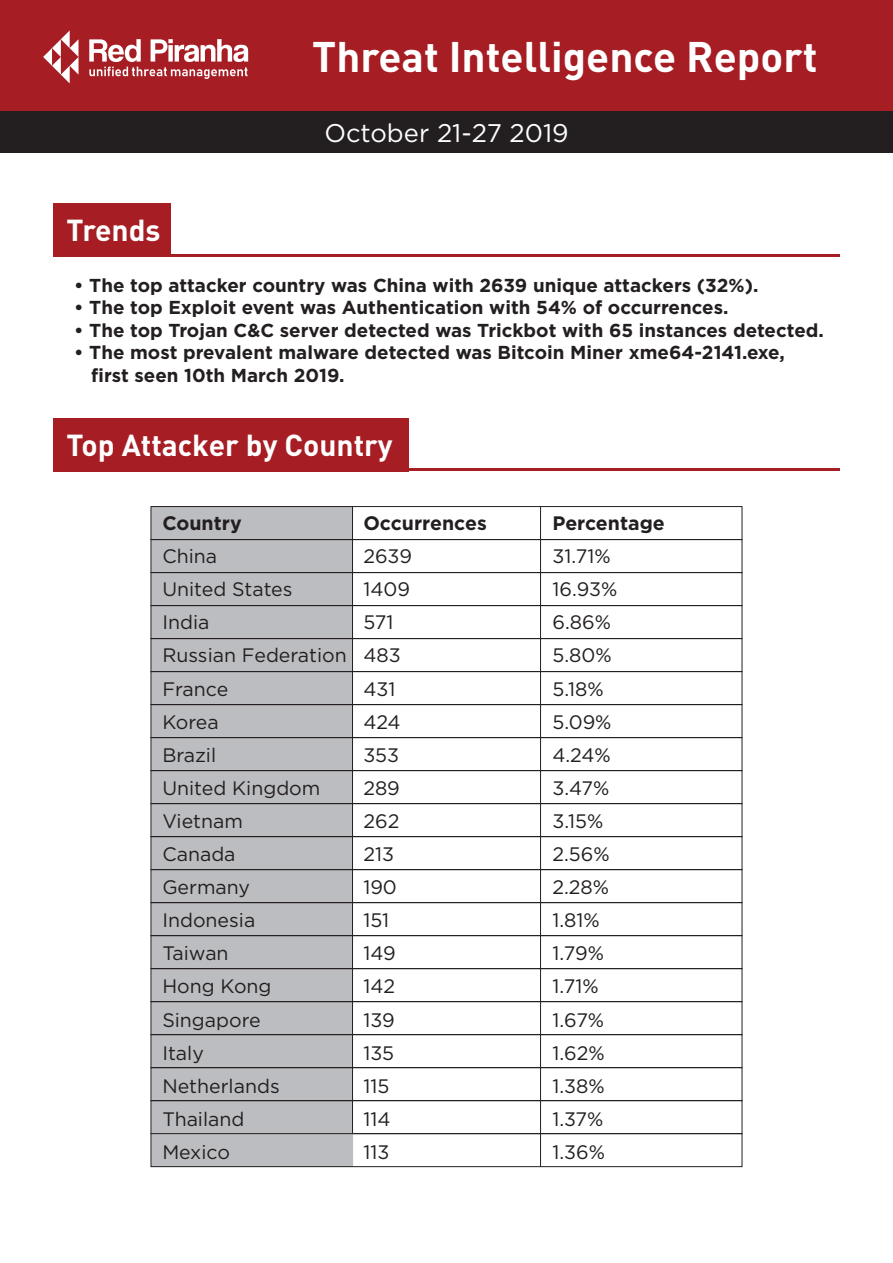
<style>
.page{position:relative;width:893px;height:1263px;background:#fff}
.page>*{position:absolute;margin:0;border:0;box-sizing:border-box;transform-origin:0 0}
.t1{font:700 42.3px "DIN";color:#fff}
.t2{font:700 30px "DIN";color:#fff}
.t3{font:25.5px "Gotham";color:#fff}
.t4{font:19.5px "Gotham";color:#231f20}
.t5{font:700 19.5px "Gotham";color:#231f20}
.t6{font:700 18.75px/22.5px "Gotham";color:#231f20}
</style>
<div class="page">
<div style="left:151px;top:507px;width:201px;height:33px;background:#bcbdc0"></div>
<div style="left:151px;top:540px;width:201px;height:33px;background:#bcbdc0"></div>
<div style="left:151px;top:573px;width:201px;height:33px;background:#bcbdc0"></div>
<div style="left:151px;top:606px;width:201px;height:33px;background:#bcbdc0"></div>
<div style="left:151px;top:639px;width:201px;height:33px;background:#bcbdc0"></div>
<div style="left:151px;top:672px;width:201px;height:33px;background:#bcbdc0"></div>
<div style="left:151px;top:705px;width:201px;height:33px;background:#bcbdc0"></div>
<div style="left:151px;top:738px;width:201px;height:33px;background:#bcbdc0"></div>
<div style="left:151px;top:771px;width:201px;height:33px;background:#bcbdc0"></div>
<div style="left:151px;top:804px;width:201px;height:33px;background:#bcbdc0"></div>
<div style="left:151px;top:837px;width:201px;height:33px;background:#bcbdc0"></div>
<div style="left:151px;top:870px;width:201px;height:33px;background:#bcbdc0"></div>
<div style="left:151px;top:903px;width:201px;height:33px;background:#bcbdc0"></div>
<div style="left:151px;top:936px;width:201px;height:33px;background:#bcbdc0"></div>
<div style="left:151px;top:969px;width:201px;height:33px;background:#bcbdc0"></div>
<div style="left:151px;top:1002px;width:201px;height:33px;background:#bcbdc0"></div>
<div style="left:151px;top:1035px;width:201px;height:33px;background:#bcbdc0"></div>
<div style="left:151px;top:1068px;width:201px;height:33px;background:#bcbdc0"></div>
<div style="left:151px;top:1101px;width:201px;height:33px;background:#bcbdc0"></div>
<div style="left:0;top:96px;width:893px;height:56px;background:#231f20"></div>
<div style="left:53px;top:203px;width:118px;height:54px;background:#a61d24"></div>
<hr style="left:53px;top:254px;width:787px;height:3px;background:#a61d24">
<div style="left:0;top:0;width:893px;height:111px;background:#a61d24"></div>
<div style="left:53px;top:418px;width:356px;height:53px;background:#a61d24"></div>
<hr style="left:53px;top:468px;width:787px;height:3px;background:#a61d24">
<svg style="left:43px;top:30px;width:36px;height:53px"></svg>
<svg style="left:89px;top:39px;width:159px;height:40px"></svg>
<div style="left:151px;top:506px;width:591px;height:34px;border:1px solid #231f20"></div>
<div style="left:151px;top:539px;width:591px;height:34px;border:1px solid #231f20"></div>
<div style="left:151px;top:572px;width:591px;height:34px;border:1px solid #231f20"></div>
<div style="left:151px;top:605px;width:591px;height:34px;border:1px solid #231f20"></div>
<div style="left:151px;top:638px;width:591px;height:34px;border:1px solid #231f20"></div>
<div style="left:151px;top:671px;width:591px;height:34px;border:1px solid #231f20"></div>
<div style="left:151px;top:704px;width:591px;height:34px;border:1px solid #231f20"></div>
<div style="left:151px;top:737px;width:591px;height:34px;border:1px solid #231f20"></div>
<div style="left:151px;top:770px;width:591px;height:34px;border:1px solid #231f20"></div>
<div style="left:151px;top:803px;width:591px;height:34px;border:1px solid #231f20"></div>
<div style="left:151px;top:836px;width:591px;height:34px;border:1px solid #231f20"></div>
<div style="left:151px;top:869px;width:591px;height:34px;border:1px solid #231f20"></div>
<div style="left:151px;top:902px;width:591px;height:34px;border:1px solid #231f20"></div>
<div style="left:151px;top:935px;width:591px;height:34px;border:1px solid #231f20"></div>
<div style="left:151px;top:968px;width:591px;height:34px;border:1px solid #231f20"></div>
<div style="left:151px;top:1001px;width:591px;height:34px;border:1px solid #231f20"></div>
<div style="left:151px;top:1034px;width:591px;height:34px;border:1px solid #231f20"></div>
<div style="left:151px;top:1067px;width:591px;height:34px;border:1px solid #231f20"></div>
<div style="left:151px;top:1100px;width:591px;height:34px;border:1px solid #231f20"></div>
<hr style="left:352px;top:507px;width:1px;height:660px;background:#231f20">
<hr style="left:540px;top:507px;width:1px;height:660px;background:#231f20">
<div style="left:151px;top:1134px;width:201px;height:33px;background:#bcbdc0"></div>
<div style="left:151px;top:1133px;width:591px;height:34px;border:1px solid #231f20"></div>
<h1 class="t1" style="left:312px;top:29px;width:507px">Threat Intelligence Report</h1>
<h2 class="t2" style="left:66px;top:211px;width:96px">Trends</h2>
<h3 class="t3" style="left:324px;top:116px;width:246px">October 21-27 2019</h3>
<p class="t6" style="left:74px;top:273px;width:686px">• The top attacker country was China with 2639 unique attackers (32%).</p>
<p class="t6" style="left:74px;top:296px;width:656px">• The top Exploit event was Authentication with 54% of occurrences.</p>
<p class="t6" style="left:74px;top:318px;width:751px">• The top Trojan C&amp;C server detected was Trickbot with 65 instances detected.</p>
<p class="t6" style="left:91px;top:341px;width:695px;text-indent:-17px">• The most prevalent malware detected was Bitcoin Miner xme64-2141.exe, first seen 10th March 2019.</p>
<h2 class="t2" style="left:66px;top:425px;width:328px">Top Attacker by Country</h2>
<p class="t5" style="left:162px;top:510px;width:81px">Country</p>
<p class="t5" style="left:363px;top:510px;width:125px">Occurrences</p>
<p class="t5" style="left:552px;top:510px;width:114px">Percentage</p>
<p class="t4" style="left:162px;top:544px;width:56px">China</p>
<p class="t4" style="left:363px;top:544px;width:50px">2639</p>
<p class="t4" style="left:552px;top:544px;width:60px">31.71%</p>
<p class="t4" style="left:162px;top:577px;width:132px">United States</p>
<p class="t4" style="left:363px;top:577px;width:48px">1409</p>
<p class="t4" style="left:552px;top:577px;width:67px">16.93%</p>
<p class="t4" style="left:162px;top:610px;width:49px">India</p>
<p class="t4" style="left:363px;top:610px;width:32px">571</p>
<p class="t4" style="left:552px;top:610px;width:60px">6.86%</p>
<p class="t4" style="left:162px;top:643px;width:240px">Russian Federation 483</p>
<p class="t4" style="left:552px;top:643px;width:61px">5.80%</p>
<p class="t4" style="left:162px;top:676px;width:67px">France</p>
<p class="t4" style="left:363px;top:676px;width:34px">431</p>
<p class="t4" style="left:552px;top:676px;width:53px">5.18%</p>
<p class="t4" style="left:162px;top:709px;width:58px">Korea</p>
<p class="t4" style="left:363px;top:709px;width:39px">424</p>
<p class="t4" style="left:552px;top:709px;width:61px">5.09%</p>
<p class="t4" style="left:162px;top:742px;width:55px">Brazil</p>
<p class="t4" style="left:363px;top:742px;width:37px">353</p>
<p class="t4" style="left:552px;top:742px;width:60px">4.24%</p>
<p class="t4" style="left:162px;top:775px;width:160px">United Kingdom</p>
<p class="t4" style="left:363px;top:775px;width:38px">289</p>
<p class="t4" style="left:552px;top:775px;width:58px">3.47%</p>
<p class="t4" style="left:162px;top:808px;width:82px">Vietnam</p>
<p class="t4" style="left:363px;top:808px;width:37px">262</p>
<p class="t4" style="left:552px;top:808px;width:52px">3.15%</p>
<p class="t4" style="left:162px;top:842px;width:75px">Canada</p>
<p class="t4" style="left:363px;top:842px;width:32px">213</p>
<p class="t4" style="left:552px;top:842px;width:59px">2.56%</p>
<p class="t4" style="left:162px;top:875px;width:89px">Germany</p>
<p class="t4" style="left:363px;top:875px;width:35px">190</p>
<p class="t4" style="left:552px;top:875px;width:58px">2.28%</p>
<p class="t4" style="left:162px;top:908px;width:94px">Indonesia</p>
<p class="t4" style="left:363px;top:908px;width:27px">151</p>
<p class="t4" style="left:552px;top:908px;width:49px">1.81%</p>
<p class="t4" style="left:162px;top:941px;width:68px">Taiwan</p>
<p class="t4" style="left:363px;top:941px;width:34px">149</p>
<p class="t4" style="left:552px;top:941px;width:53px">1.79%</p>
<p class="t4" style="left:162px;top:974px;width:111px">Hong Kong</p>
<p class="t4" style="left:363px;top:974px;width:33px">142</p>
<p class="t4" style="left:552px;top:974px;width:48px">1.71%</p>
<p class="t4" style="left:162px;top:1007px;width:100px">Singapore</p>
<p class="t4" style="left:363px;top:1007px;width:33px">139</p>
<p class="t4" style="left:552px;top:1007px;width:53px">1.67%</p>
<p class="t4" style="left:162px;top:1040px;width:43px">Italy</p>
<p class="t4" style="left:363px;top:1040px;width:32px">135</p>
<p class="t4" style="left:552px;top:1040px;width:54px">1.62%</p>
<p class="t4" style="left:162px;top:1073px;width:119px">Netherlands</p>
<p class="t4" style="left:363px;top:1073px;width:27px">115</p>
<p class="t4" style="left:552px;top:1073px;width:54px">1.38%</p>
<p class="t4" style="left:162px;top:1106px;width:84px">Thailand</p>
<p class="t4" style="left:363px;top:1106px;width:29px">114</p>
<p class="t4" style="left:552px;top:1106px;width:53px">1.37%</p>
<p class="t4" style="left:162px;top:1139px;width:69px">Mexico</p>
<p class="t4" style="left:363px;top:1139px;width:27px">113</p>
<p class="t4" style="left:552px;top:1139px;width:54px">1.36%</p>
</div>
